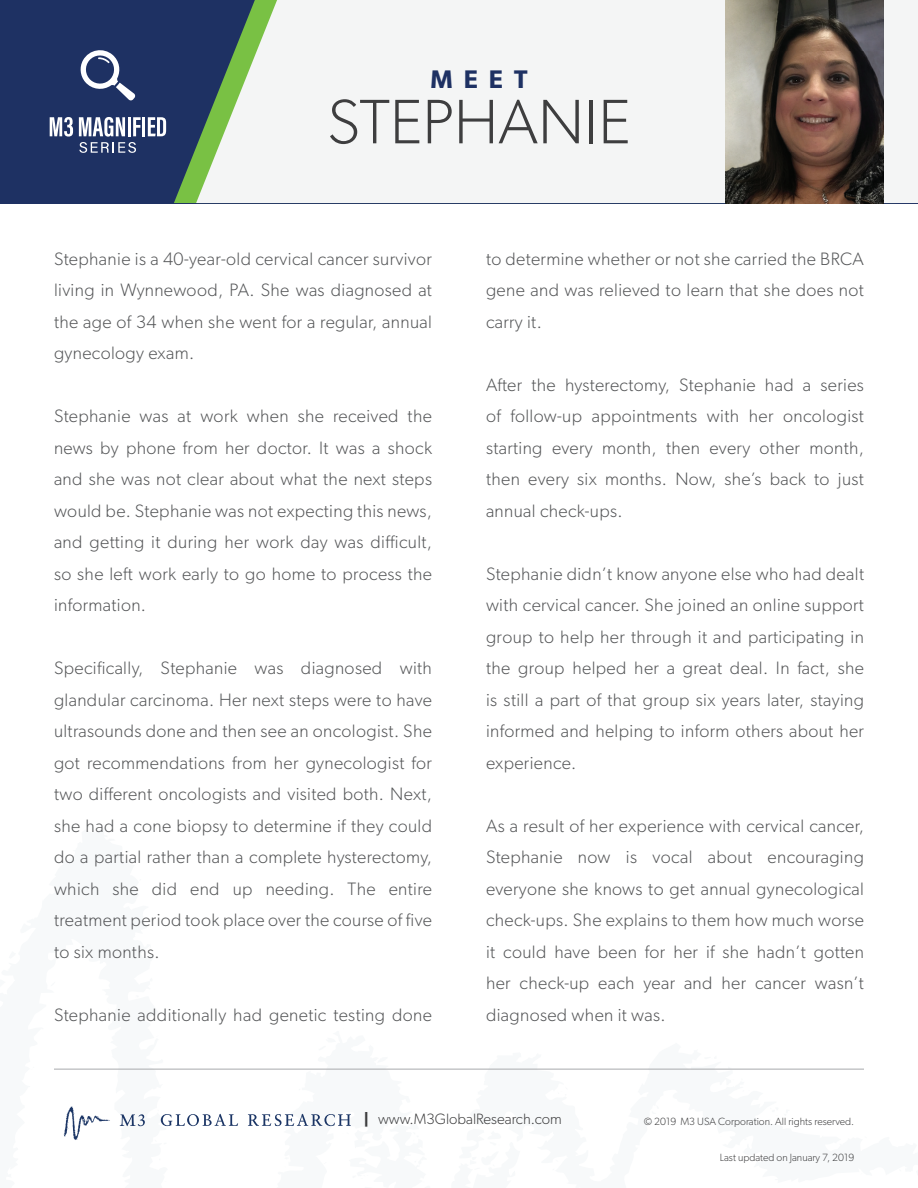
<style>
.page{position:relative;width:918px;height:1188px;background:#fff}
.page>*{position:absolute;margin:0;border:0;box-sizing:border-box;transform-origin:0 0}
.t1{font:300 63px "Gibson";color:#3e3e3f}
.t2{font:600 25.5px "Gibson";color:#1e3163}
.t3{font:300 18px/31.5px "Gibson";letter-spacing:.02em;color:#545557;text-align:justify}
.t4{font:300 15px "Gibson";color:#3e3e3f}
.t5{font:300 10.5px "Gibson";color:#3e3e3f}
.s1{font-weight:700}
</style>
<div class="page">
<hr style="left:54px;top:1069px;width:810px;height:1px;background:#a8a9ad">
<svg style="left:248px;top:1114px;width:103px;height:12px"></svg>
<svg style="left:161px;top:1114px;width:77px;height:12px"></svg>
<svg style="left:64px;top:1107px;width:46px;height:33px"></svg>
<svg style="left:120px;top:1114px;width:25px;height:12px"></svg>
<div style="left:0;top:0;width:918px;height:203px;background:#1e3163"></div>
<svg style="left:174px;top:148px;width:22px;height:55px"></svg>
<svg style="left:50px;top:117px;width:23px;height:20px"></svg>
<hr style="left:142px;top:117px;width:3px;height:19px;background:#fff">
<svg style="left:148px;top:117px;width:18px;height:19px"></svg>
<svg style="left:79px;top:117px;width:62px;height:36px"></svg>
<svg style="left:80px;top:50px;width:56px;height:51px"></svg>
<svg style="left:196px;top:0;width:722px;height:203px;fill:#f4f5f5"></svg>
<img style="left:726px;top:1px;width:157px;height:202px">
<h2 class="t2" style="left:430px;top:64px;width:98px">MEET</h2>
<h1 class="t1" style="left:327px;top:84px;width:305px">STEPHANIE</h1>
<p class="t3" style="left:54px;top:243px;width:380px">Stephanie is a 40-year-old cervical cancer survivor living in Wynnewood, PA. She was diagnosed at the age of 34 when she went for a regular, annual gynecology exam.</p>
<p class="t3" style="left:54px;top:400px;width:380px">Stephanie was at work when she received the news by phone from her doctor. It was a shock and she was not clear about what the next steps would be. Stephanie was not expecting this news, and getting it during her work day was difficult, so she left work early to go home to process the information.</p>
<p class="t3" style="left:54px;top:652px;width:380px">Specifically, Stephanie was diagnosed with glandular carcinoma. Her next steps were to have ultrasounds done and then see an oncologist. She got recommendations from her gynecologist for two different oncologists and visited both. Next, she had a cone biopsy to determine if they could do a partial rather than a complete hysterectomy, which she did end up needing. The entire treatment period took place over the course of five to six months.</p>
<p class="t3" style="left:54px;top:999px;width:380px">Stephanie additionally had genetic testing done</p>
<p class="t3" style="left:486px;top:243px;width:379px">to determine whether or not she carried the BRCA gene and was relieved to learn that she does not carry it.</p>
<p class="t3" style="left:486px;top:369px;width:380px">After the hysterectomy, Stephanie had a series of follow-up appointments with her oncologist starting every month, then every other month, then every six months. Now, she’s back to just annual check-ups.</p>
<p class="t3" style="left:486px;top:558px;width:380px">Stephanie didn’t know anyone else who had dealt with cervical cancer. She joined an online support group to help her through it and participating in the group helped her a great deal. In fact, she is still a part of that group six years later, staying informed and helping to inform others about her experience.</p>
<p class="t3" style="left:486px;top:810px;width:380px">As a result of her experience with cervical cancer, Stephanie now is vocal about encouraging everyone she knows to get annual gynecological check-ups. She explains to them how much worse it could have been for her if she hadn’t gotten her check-up each year and her cancer wasn’t diagnosed when it was.</p>
<p class="t4" style="left:363px;top:1110px;width:200px"><span class="s1">|</span> www.M3GlobalResearch.com</p>
<p class="t5" style="left:644px;top:1115px;width:212px">© 2019 M3 USA Corporation. All rights reserved.</p>
<p class="t5" style="left:720px;top:1151px;width:136px">Last updated on January 7, 2019</p>
</div>
